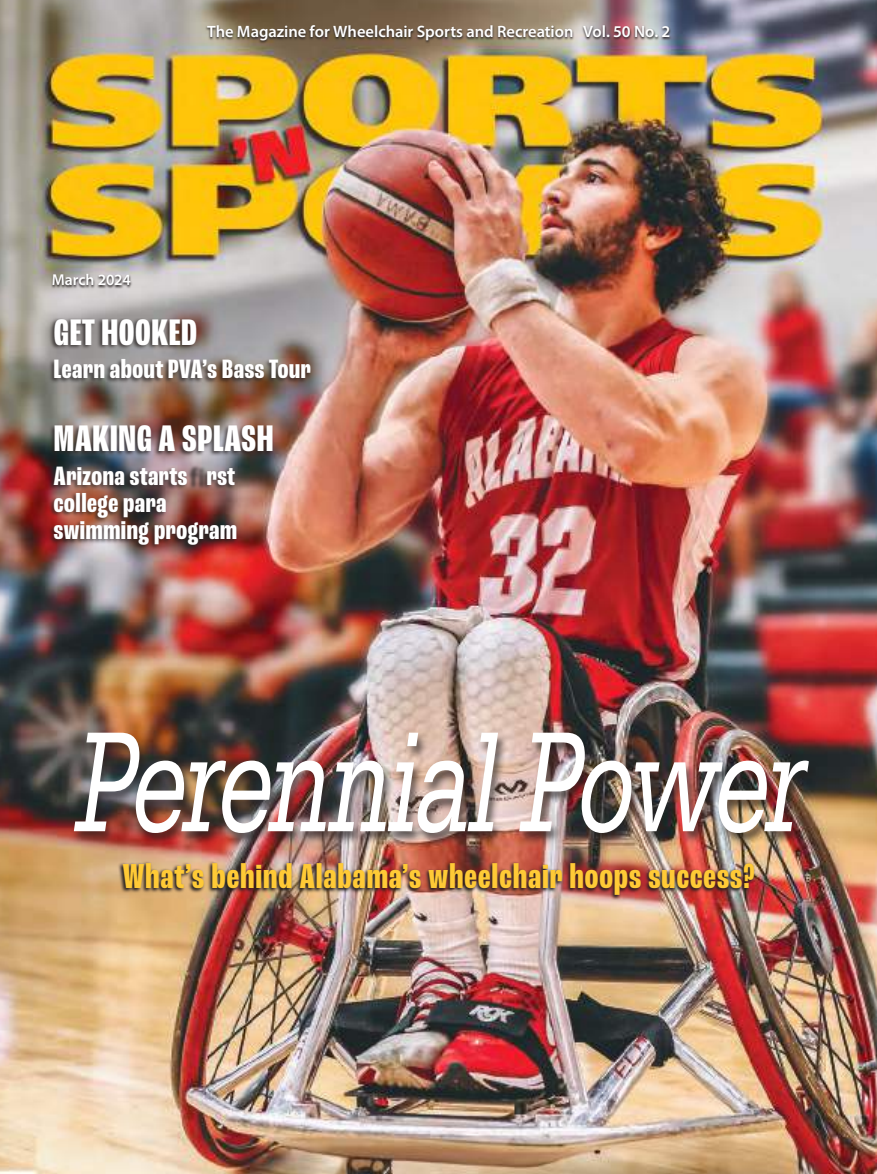
<style>
.page{position:relative;width:877px;height:1174px;background:#fff}
.page>*{position:absolute;margin:0;border:0;box-sizing:border-box;transform-origin:0 0}
.t1{font:italic 147.75px "Serifa";letter-spacing:-.02em;color:#fff;scale:.67 1}
.t2{font:700 extra-condensed 38.85px "Roc Grotesk";color:#fff;scale:1.28 1}
.t3{font:700 extra-condensed 36.45px "Roc Grotesk";letter-spacing:.01em;color:#ffca36;scale:1.23 1}
.t4{font:700 extra-condensed 27.9px/27px "Roc Grotesk";color:#fff;scale:1.28 1}
.t5{font:600 16.5px "Myriad Pro";color:#fff}
.t6{font:600 15.75px "Myriad Pro";color:#fff}
</style>
<div class="page">
<img style="left:0;top:0;width:877px;height:1174px">
<img style="left:205px;top:25px;width:467px;height:19px">
<svg style="left:50px;top:273px;width:83px;height:16px"></svg>
<img style="left:117px;top:860px;width:639px;height:40px">
<div style="left:48px;top:318px;width:264px;height:233px;background:#241f1f;opacity:.76"></div>
<div style="left:70px;top:732px;width:749px;height:115px;background:#241f1f;opacity:.69"></div>
<p class="t5" style="left:207px;top:21px;width:465px">The Magazine for Wheelchair Sports and Recreation Vol. 50 No. 2</p>
<p class="t6" style="left:52px;top:269px;width:80px">March 2024</p>
<h2 class="t2" style="left:54px;top:310px;width:114px">GET HOOKED</h2>
<p class="t4" style="left:54px;top:356px;width:203px">Learn about PVA’s Bass Tour</p>
<h2 class="t2" style="left:54px;top:416px;width:174px">MAKING A SPLASH</h2>
<p class="t4" style="left:54px;top:462px;width:145px">Arizona starts rst college para swimming program</p>
<h1 class="t1" style="left:78px;top:699px;width:1090px">Perennial Power</h1>
<h3 class="t3" style="left:122px;top:855px;width:516px">What’s behind Alabama’s wheelchair hoops success?</h3>
</div>
